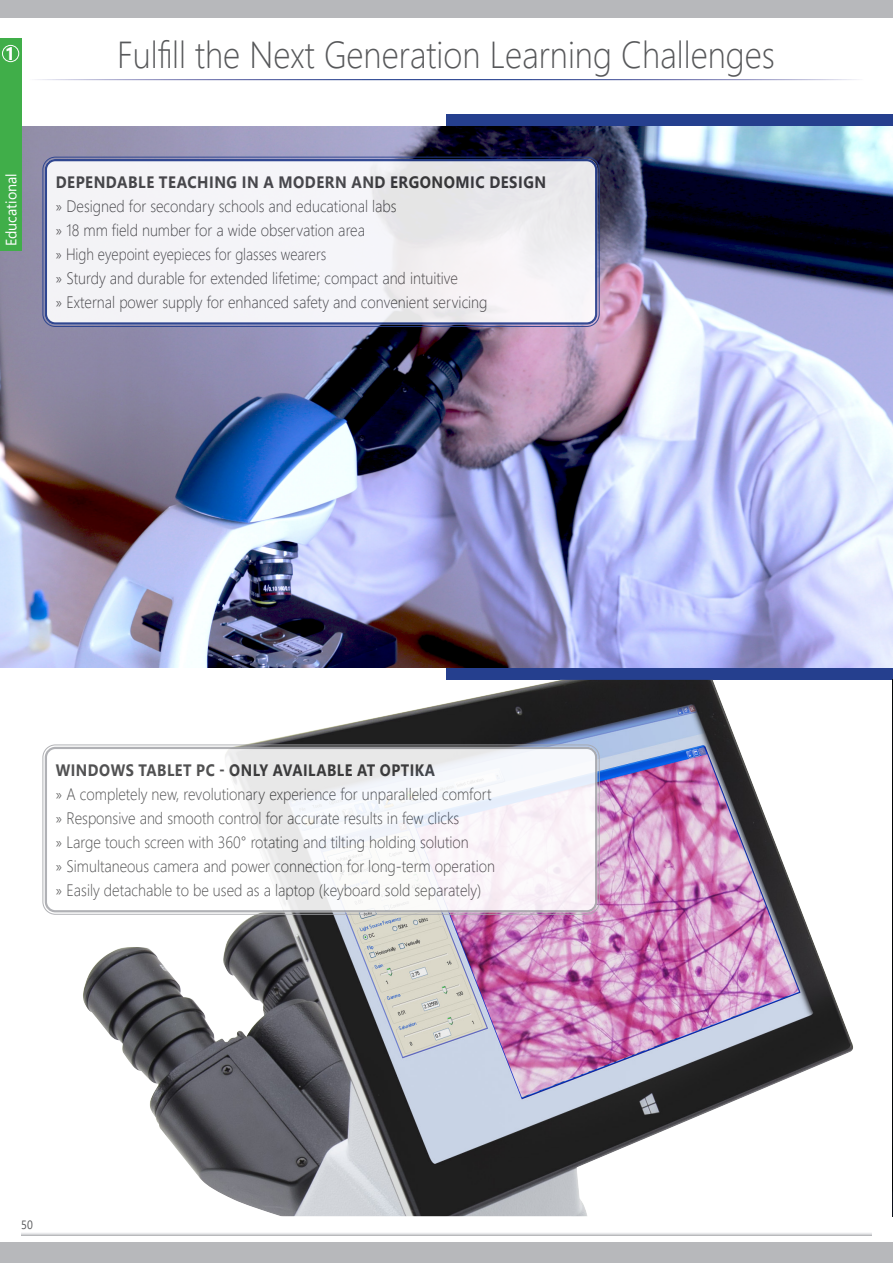
<style>
.page{position:relative;width:893px;height:1263px;background:#fff}
.page>*{position:absolute;margin:0;border:0;box-sizing:border-box;transform-origin:0 0}
.t1{font:300 37.5px "Segoe UI";color:#57585a;scale:.9 1}
.t2{font:700 18px "Segoe UI";color:#fff}
.t3{font:300 16.5px/24px "Segoe UI";color:#3e3e3f;scale:.9 1}
.t4{font:700 16.5px "Segoe UI";letter-spacing:.035em;color:#3e3e3f;scale:.9 1}
.t5{font:700 16.5px "Segoe UI";letter-spacing:.035em;color:#3e3e3f;scale:.88 1}
.t6{font:15px "Segoe UI";color:#fff;scale:.95 1}
.t7{font:12px "Segoe UI";color:#57585a;scale:.9 1}
</style>
<div class="page">
<div style="left:0;top:0;width:893px;height:18px;background:#b7b8bb"></div>
<svg style="left:21px;top:1233px;width:851px;height:2px"></svg>
<div style="left:0;top:1242px;width:893px;height:21px;background:#b7b8bb"></div>
<div style="left:446px;top:114px;width:447px;height:13px;background:#253f8e"></div>
<div style="left:446px;top:667px;width:447px;height:13px;background:#253f8e"></div>
<img style="left:0;top:127px;width:893px;height:540px">
<img style="left:81px;top:680px;width:772px;height:536px">
<img style="left:892px;top:680px;width:1px;height:536px">
<svg style="left:45px;top:747px;width:552px;height:165px"></svg>
<div style="left:43px;top:744px;width:557px;height:171px;border:1px solid #a8a9ad;border-radius:13px"></div>
<div style="left:45px;top:747px;width:552px;height:165px;border:2px solid #a8a9ad;border-radius:10px"></div>
<div style="left:45px;top:159px;width:552px;height:166px;background:linear-gradient(to right,#f5f5f9,#eeedef);border-radius:11px"></div>
<div style="left:43px;top:157px;width:557px;height:170px;border:1px solid #253f8e;border-radius:13px"></div>
<div style="left:45px;top:159px;width:552px;height:166px;border:2px solid #253f8e;border-radius:10px"></div>
<div style="left:0;top:38px;width:21px;height:212px;background:#40ae49"></div>
<div style="left:2px;top:45px;width:17px;height:17px;border:1px solid #fff;border-radius:50%"></div>
<p class="t2" style="left:5px;top:36px;width:12px">1</p>
<p class="t6" style="left:-3px;top:246px;width:78px;rotate:-90deg">Educational</p>
<p class="t1" style="left:117px;top:19px;width:732px">Fulfill the Next Generation Learning Challenges</p>
<p class="t4" style="left:56px;top:166px;width:546px">DEPENDABLE TEACHING IN A MODERN AND ERGONOMIC DESIGN</p>
<p class="t3" style="left:56px;top:192px;width:482px">» Designed for secondary schools and educational labs<br>» 18 mm field number for a wide observation area<br>» High eyepoint eyepieces for glasses wearers<br>» Sturdy and durable for extended lifetime; compact and intuitive<br>» External power supply for enhanced safety and convenient servicing</p>
<p class="t5" style="left:56px;top:754px;width:432px">WINDOWS TABLET PC - ONLY AVAILABLE AT OPTIKA</p>
<p class="t3" style="left:56px;top:780px;width:490px">» A completely new, revolutionary experience for unparalleled comfort » Responsive and smooth control for accurate results in few clicks<br>» Large touch screen with 360° rotating and tilting holding solution<br>» Simultaneous camera and power connection for long-term operation » Easily detachable to be used as a laptop (keyboard sold separately)</p>
<p class="t7" style="left:21px;top:1213px;width:14px">50</p>
</div>
